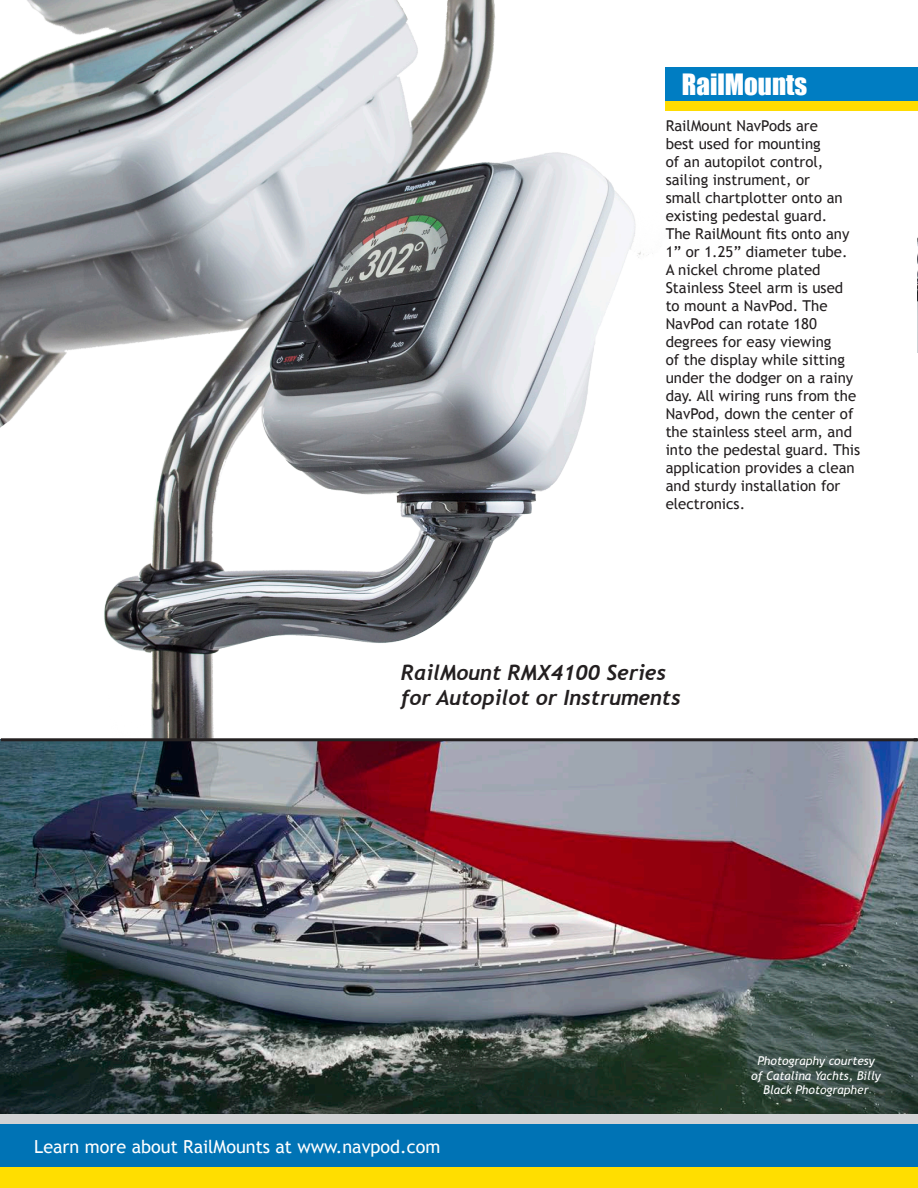
<style>
.page{position:relative;width:918px;height:1188px;background:#fff}
.page>*{position:absolute;margin:0;border:0;box-sizing:border-box;transform-origin:0 0}
.t1{font:27px "Impact";color:#fff}
.t2{font:italic 700 21px "Trebuchet";color:#231f20}
.t3{font:18px "Trebuchet MS";color:#fff}
.t4{font:15px/18px "Trebuchet MS";color:#231f20}
.t5{font:italic 12px/14.4px "Trebuchet MS";color:#fff;text-align:center}
</style>
<div class="page">
<img style="left:0;top:740px;width:918px;height:374px">
<img style="left:0;top:0;width:830px;height:738px">
<div style="left:0;top:1114px;width:918px;height:24px;background:#d1d2d4"></div>
<div style="left:0;top:1138px;width:918px;height:50px;background:#ffde00"></div>
<div style="left:0;top:1125px;width:918px;height:42px;background:#0073b5"></div>
<img style="left:917px;top:67px;width:1px;height:285px">
<hr style="left:1px;top:738px;width:916px;height:3px;background:#231f20">
<div style="left:666px;top:78px;width:252px;height:33px;background:#ffdc01"></div>
<div style="left:666px;top:68px;width:252px;height:33px;background:#007dc2"></div>
<p class="t1" style="left:682px;top:63px;width:127px">RailMounts</p>
<p class="t4" style="left:666px;top:117px;width:196px">RailMount NavPods are<br>best used for mounting<br>of an autopilot control, sailing instrument, or<br>small chartplotter onto an existing pedestal guard.<br>The RailMount fits onto any<br>1” or 1.25” diameter tube.<br>A nickel chrome plated<br>Stainless Steel arm is used to mount a NavPod. The<br>NavPod can rotate 180 degrees for easy viewing<br>of the display while sitting under the dodger on a rainy day. All wiring runs from the<br>NavPod, down the center of the stainless steel arm, and into the pedestal guard. This application provides a clean and sturdy installation for electronics.</p>
<p class="t2" style="left:401px;top:660px;width:267px">RailMount RMX4100 Series</p>
<p class="t2" style="left:401px;top:685px;width:281px">for Autopilot or Instruments</p>
<p class="t3" style="left:34px;top:1136px;width:408px">Learn more about RailMounts at www.navpod.com</p>
<p class="t5" style="left:751px;top:1054px;width:131px">Photography courtesy of Catalina Yachts, Billy<br>Black Photographer</p>
</div>
